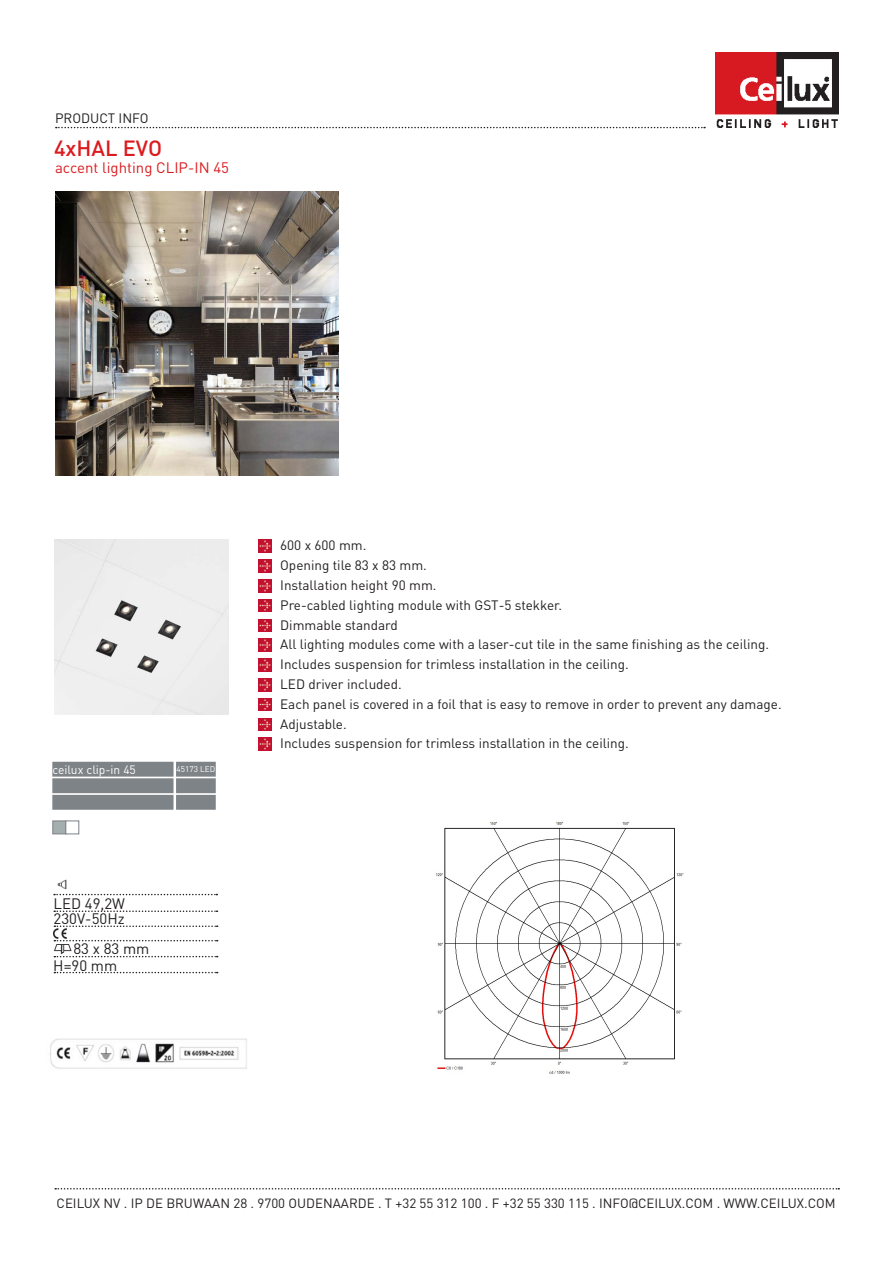
<style>
.page{position:relative;width:893px;height:1263px;background:#fff}
.page>*{position:absolute;margin:0;border:0;box-sizing:border-box;transform-origin:0 0}
.t1{font:500 21.75px "DINOT";color:#db1b1f}
.t2{font:15px "DINOT";color:#231f20}
.t3{font:15px "DINOT";color:#db1b1f}
.t4{font:13.5px "DINOT";color:#231f20}
.t5{font:13.35px "DINOT";color:#231f20}
.t6{font:12px "DINOT";color:#fff}
.t7{font:8.25px "DINOT";color:#fff}
</style>
<div class="page">
<img style="left:716px;top:53px;width:123px;height:75px">
<svg style="left:56px;top:127px;width:649px;height:1px"></svg>
<svg style="left:55px;top:1188px;width:784px;height:1px"></svg>
<div style="left:54px;top:539px;width:175px;height:175px;background:#eee"></div>
<img style="left:55px;top:191px;width:284px;height:284px">
<svg style="left:54px;top:910px;width:164px;height:2px"></svg>
<svg style="left:54px;top:956px;width:164px;height:1px"></svg>
<svg style="left:53px;top:925px;width:165px;height:16px"></svg>
<div style="left:52px;top:762px;width:122px;height:15px;background:#7e8387;border:2px solid #7e8387"></div>
<div style="left:52px;top:778px;width:122px;height:15px;background:#7e8387;border:2px solid #7e8387"></div>
<div style="left:52px;top:795px;width:122px;height:15px;background:#7e8387;border:2px solid #7e8387"></div>
<div style="left:176px;top:762px;width:40px;height:15px;background:#7e8387;border:2px solid #7e8387"></div>
<div style="left:176px;top:778px;width:40px;height:15px;background:#7e8387;border:2px solid #7e8387"></div>
<div style="left:176px;top:795px;width:40px;height:15px;background:#7e8387;border:2px solid #7e8387"></div>
<div style="left:52px;top:821px;width:14px;height:13px;background:#a5aeae;border:1px solid #7d8184"></div>
<div style="left:66px;top:821px;width:13px;height:13px;background:#fff;border:1px solid #7d8184"></div>
<img style="left:49px;top:1038px;width:198px;height:31px">
<svg style="left:54px;top:894px;width:163px;height:1px"></svg>
<img style="left:57px;top:879px;width:10px;height:11px">
<svg style="left:54px;top:972px;width:164px;height:1px"></svg>
<img style="left:54px;top:944px;width:18px;height:11px">
<img style="left:436px;top:822px;width:248px;height:252px">
<svg style="left:259px;top:539px;width:13px;height:13px"></svg>
<svg style="left:259px;top:560px;width:13px;height:12px"></svg>
<svg style="left:258px;top:599px;width:13px;height:13px"></svg>
<svg style="left:258px;top:659px;width:13px;height:12px"></svg>
<svg style="left:258px;top:678px;width:13px;height:13px"></svg>
<svg style="left:258px;top:698px;width:13px;height:13px"></svg>
<svg style="left:258px;top:579px;width:13px;height:13px"></svg>
<svg style="left:258px;top:619px;width:13px;height:13px"></svg>
<svg style="left:258px;top:639px;width:13px;height:12px"></svg>
<svg style="left:259px;top:718px;width:13px;height:13px"></svg>
<svg style="left:259px;top:738px;width:13px;height:13px"></svg>
<p class="t4" style="left:55px;top:109px;width:95px">PRODUCT INFO</p>
<p class="t1" style="left:54px;top:133px;width:110px">4xHAL EVO</p>
<p class="t3" style="left:55px;top:157px;width:175px">accent lighting CLIP-IN 45</p>
<p class="t6" style="left:52px;top:761px;width:85px">ceilux clip-in 45</p>
<p class="t7" style="left:176px;top:764px;width:40px">45173 LED</p>
<p class="t2" style="left:53px;top:893px;width:73px">LED 49,2W</p>
<p class="t2" style="left:54px;top:908px;width:73px">230V-50Hz</p>
<p class="t2" style="left:73px;top:938px;width:78px">83 x 83 mm</p>
<p class="t2" style="left:53px;top:955px;width:66px">H=90 mm</p>
<p class="t4" style="left:280px;top:536px;width:88px">600 x 600 mm.</p>
<p class="t4" style="left:280px;top:556px;width:148px">Opening tile 83 x 83 mm.</p>
<p class="t4" style="left:280px;top:576px;width:158px">Installation height 90 mm.</p>
<p class="t4" style="left:280px;top:616px;width:119px">Dimmable standard</p>
<p class="t4" style="left:280px;top:596px;width:283px">Pre-cabled lighting module with GST-5 stekker.</p>
<p class="t4" style="left:280px;top:635px;width:490px">All lighting modules come with a laser-cut tile in the same finishing as the ceiling.</p>
<p class="t4" style="left:280px;top:655px;width:350px">Includes suspension for trimless installation in the ceiling.</p>
<p class="t4" style="left:280px;top:675px;width:123px">LED driver included.</p>
<p class="t4" style="left:280px;top:695px;width:503px">Each panel is covered in a foil that is easy to remove in order to prevent any damage.</p>
<p class="t4" style="left:280px;top:714px;width:68px">Adjustable.</p>
<p class="t4" style="left:280px;top:734px;width:350px">Includes suspension for trimless installation in the ceiling.</p>
<p class="t5" style="left:57px;top:1194px;width:781px">CEILUX NV . IP DE BRUWAAN 28 . 9700 OUDENAARDE . T +32 55 312 100 . F +32 55 330 115 . INFO@CEILUX.COM . WWW.CEILUX.COM</p>
</div>
